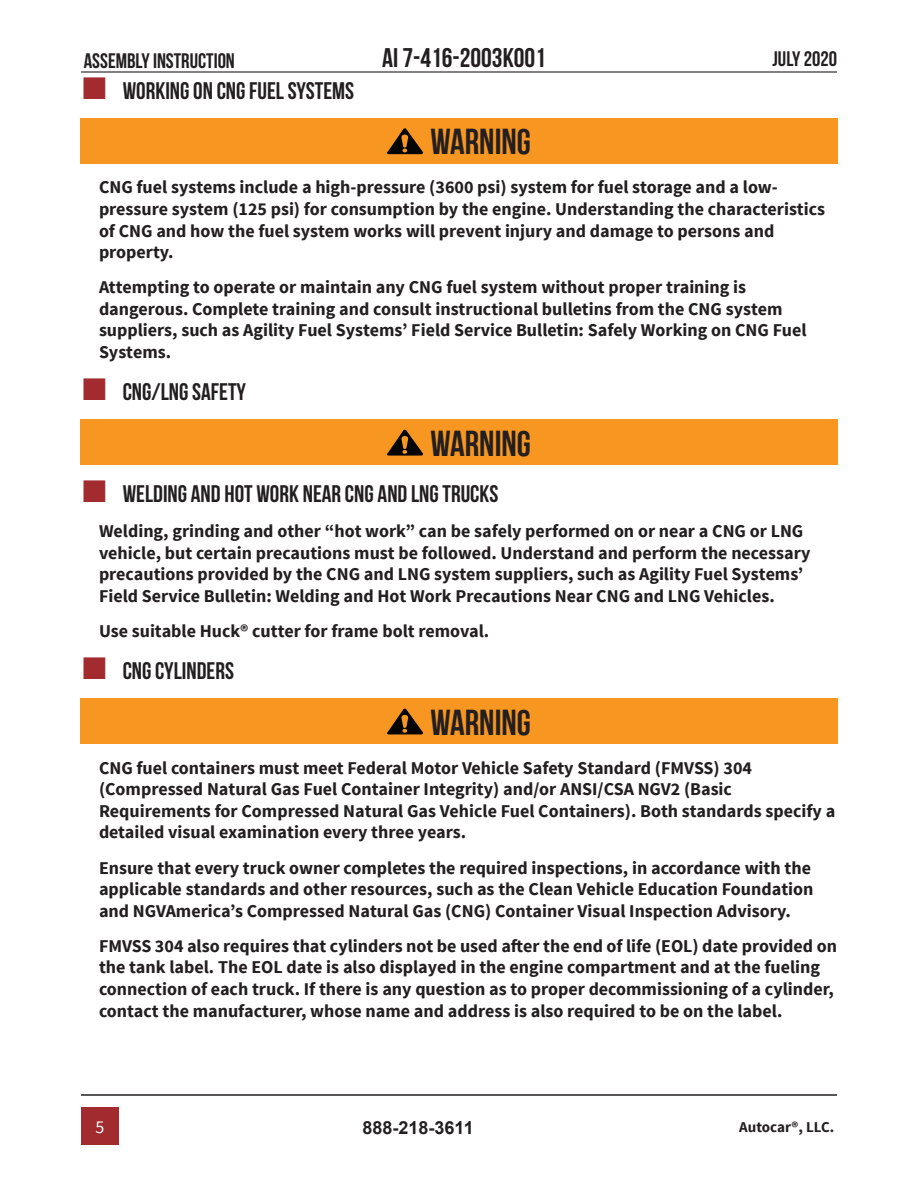
<style>
.page{position:relative;width:918px;height:1188px;background:#fff}
.page>*{position:absolute;margin:0;border:0;box-sizing:border-box;transform-origin:0 0}
.t1{font:36px "Bebas Neue";color:#231f20}
.t2{font:700 27px "Bebas Neue";color:#231f20}
.t3{font:700 24px "Bebas Neue";color:#231f20}
.t4{font:700 21px "Bebas Neue";color:#231f20}
.t5{font:700 18px/21.6px "Source Sans Pro";color:#231f20}
.t6{font:700 18px "Arial";color:#231f20}
.t7{font:18px "Source Sans Pro";color:#fff}
.t8{font:700 15px "Source Sans Pro";color:#231f20}
</style>
<div class="page">
<div style="left:81px;top:1107px;width:38px;height:38px;background:#a12b2f"></div>
<hr style="left:81px;top:71px;width:756px;height:2px;background:#231f20">
<hr style="left:81px;top:1094px;width:756px;height:2px;background:#231f20">
<div style="left:80px;top:118px;width:758px;height:45px;background:#f79722"></div>
<svg style="left:387px;top:128px;width:36px;height:26px"></svg>
<div style="left:81px;top:419px;width:757px;height:46px;background:#f79722"></div>
<svg style="left:387px;top:430px;width:36px;height:26px"></svg>
<div style="left:81px;top:698px;width:757px;height:45px;background:#f79722"></div>
<svg style="left:387px;top:709px;width:36px;height:25px"></svg>
<p class="t4" style="left:84px;top:49px;width:153px">ASSEMBLY INSTRUCTION</p>
<h3 class="t3" style="left:123px;top:78px;width:233px">WORKING ON CNG FUEL SYSTEMS</h3>
<h2 class="t2" style="left:382px;top:43px;width:165px">AI 7-416-2003K001</h2>
<p class="t4" style="left:773px;top:47px;width:66px">JULY 2020</p>
<h1 class="t1" style="left:430px;top:122px;width:102px">WARNING</h1>
<p class="t5" style="left:99px;top:177px;width:728px">CNG fuel systems include a high-pressure (3600 psi) system for fuel storage and a low&shy;pressure system (125 psi) for consumption by the engine. Understanding the characteristics of CNG and how the fuel system works will prevent injury and damage to persons and property.</p>
<p class="t5" style="left:99px;top:277px;width:709px">Attempting to operate or maintain any CNG fuel system without proper training is dangerous. Complete training and consult instructional bulletins from the CNG system suppliers, such as Agility Fuel Systems’ Field Service Bulletin: Safely Working on CNG Fuel Systems.</p>
<h3 class="t3" style="left:123px;top:379px;width:125px">CNG/LNG SAFETY</h3>
<h1 class="t1" style="left:430px;top:423px;width:102px">WARNING</h1>
<h3 class="t3" style="left:123px;top:481px;width:377px">WELDING AND HOT WORK NEAR CNG AND LNG TRUCKS</h3>
<p class="t5" style="left:99px;top:521px;width:713px">Welding, grinding and other “hot work” can be safely performed on or near a CNG or LNG vehicle, but certain precautions must be followed. Understand and perform the necessary precautions provided by the CNG and LNG system suppliers, such as Agility Fuel Systems’ Field Service Bulletin: Welding and Hot Work Precautions Near CNG and LNG Vehicles.</p>
<p class="t5" style="left:99px;top:621px;width:392px">Use suitable Huck® cutter for frame bolt removal.</p>
<h3 class="t3" style="left:123px;top:658px;width:113px">CNG CYLINDERS</h3>
<h1 class="t1" style="left:430px;top:702px;width:102px">WARNING</h1>
<p class="t5" style="left:99px;top:758px;width:738px">CNG fuel containers must meet Federal Motor Vehicle Safety Standard (FMVSS) 304 (Compressed Natural Gas Fuel Container Integrity) and/or ANSI/CSA NGV2 (Basic Requirements for Compressed Natural Gas Vehicle Fuel Containers). Both standards specify a detailed visual examination every three years.</p>
<p class="t5" style="left:99px;top:857px;width:716px">Ensure that every truck owner completes the required inspections, in accordance with the applicable standards and other resources, such as the Clean Vehicle Education Foundation and NGVAmerica’s Compressed Natural Gas (CNG) Container Visual Inspection Advisory.</p>
<p class="t5" style="left:99px;top:936px;width:740px">FMVSS 304 also requires that cylinders not be used after the end of life (EOL) date provided on the tank label. The EOL date is also displayed in the engine compartment and at the fueling connection of each truck. If there is any question as to proper decommissioning of a cylinder, contact the manufacturer, whose name and address is also required to be on the label.</p>
<p class="t7" style="left:95px;top:1116px;width:10px">5</p>
<p class="t6" style="left:363px;top:1115px;width:113px">888-218-3611</p>
<p class="t8" style="left:739px;top:1117px;width:97px">Autocar®, LLC.</p>
</div>
